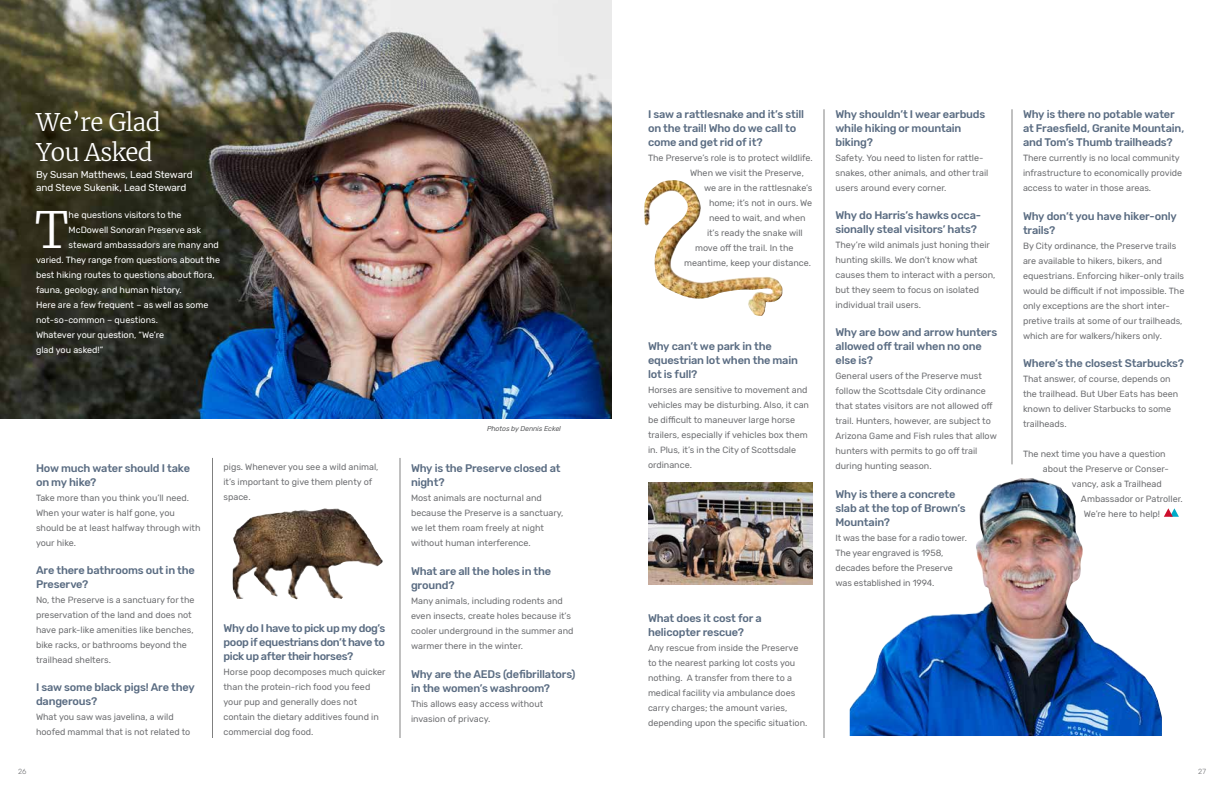
<style>
.page{position:relative;width:1224px;height:792px;background:#fff}
.page>*{position:absolute;margin:0;border:0;box-sizing:border-box;transform-origin:0 0}
.t1{font:300 49.4px "Merriweather";color:#fff}
.t2{font:300 24px/30px "Merriweather";letter-spacing:-.02em;color:#fff}
.t3{font:500 11px/14px "Rubik";letter-spacing:-.015em;color:#5a6c82}
.t4{font:10px/13px "Rubik";letter-spacing:-.01em;color:#fff}
.t5{font:9px/15px "Rubik";color:#6d6e71}
.t6{font:9px "Rubik";color:#fff}
.t7{font:300 7.4px "Rubik";color:#6d6e71}
.t8{font:italic 7px "Rubik";letter-spacing:-.01em;color:#58595b}
</style>
<div class="page">
<hr style="left:824px;top:109px;width:1px;height:629px;background:#000">
<hr style="left:1012px;top:109px;width:1px;height:355px;background:#000">
<hr style="left:400px;top:458px;width:1px;height:280px;background:#000">
<hr style="left:212px;top:458px;width:1px;height:280px;background:#000">
<svg style="left:1164px;top:508px;width:15px;height:9px"></svg>
<img style="left:0;top:0;width:612px;height:418px">
<img style="left:232px;top:508px;width:151px;height:91px">
<img style="left:648px;top:482px;width:165px;height:102px">
<img style="left:644px;top:180px;width:139px;height:136px">
<img style="left:850px;top:478px;width:312px;height:258px">
<h2 class="t2" style="left:36px;top:106px;width:126px">We’re Glad<br>You Asked</h2>
<p class="t4" style="left:36px;top:169px;width:158px">By Susan Matthews, Lead Steward and Steve Sukenik, Lead Steward</p>
<h1 class="t1" style="left:35px;top:196px;width:35px">T</h1>
<p class="t6" style="left:69px;top:210px;width:114px">he questions visitors to the</p>
<p class="t6" style="left:69px;top:225px;width:134px">McDowell Sonoran Preserve ask</p>
<p class="t6" style="left:69px;top:240px;width:152px">steward ambassadors are many and</p>
<p class="t6" style="left:36px;top:255px;width:186px">varied. They range from questions about the</p>
<p class="t6" style="left:36px;top:270px;width:180px">best hiking routes to questions about flora,</p>
<p class="t6" style="left:36px;top:285px;width:147px">fauna, geology, and human history.</p>
<p class="t6" style="left:36px;top:300px;width:174px">Here are a few frequent – as well as some</p>
<p class="t6" style="left:36px;top:315px;width:124px">not-so-common – questions.</p>
<p class="t6" style="left:36px;top:330px;width:130px">Whatever your question, “We’re</p>
<p class="t6" style="left:36px;top:345px;width:69px">glad you asked!”</p>
<p class="t3" style="left:36px;top:461px;width:156px">How much water should I take on my hike?</p>
<p class="t5" style="left:36px;top:490px;width:166px">Take more than you think you’ll need.<br>When your water is half gone, you should be at least halfway through with your hike.</p>
<p class="t3" style="left:36px;top:563px;width:160px">Are there bathrooms out in the<br>Preserve?</p>
<p class="t5" style="left:36px;top:592px;width:160px">No, the Preserve is a sanctuary for the preservation of the land and does not have park-like amenities like benches, bike racks, or bathrooms beyond the trailhead shelters.</p>
<p class="t3" style="left:36px;top:680px;width:160px">I saw some black pigs! Are they dangerous?</p>
<p class="t5" style="left:36px;top:709px;width:156px">What you saw was javelina, a wild hoofed mammal that is not related to</p>
<p class="t5" style="left:223px;top:460px;width:157px">pigs. Whenever you see a wild animal, it’s important to give them plenty of space.</p>
<p class="t3" style="left:224px;top:621px;width:163px;text-align:justify">Why do I have to pick up my dog’s poop if equestrians don’t have to pick up after their horses?</p>
<p class="t5" style="left:224px;top:665px;width:163px">Horse poop decomposes much quicker than the protein-rich food you feed your pup and generally does not contain the dietary additives found in commercial dog food.</p>
<p class="t8" style="left:487px;top:425px;width:75px">Photos by Dennis Eckel</p>
<p class="t3" style="left:411px;top:461px;width:151px">Why is the Preserve closed at night?</p>
<p class="t5" style="left:411px;top:490px;width:154px">Most animals are nocturnal and because the Preserve is a sanctuary, we let them roam freely at night without human interference.</p>
<p class="t3" style="left:411px;top:564px;width:142px">What are all the holes in the ground?</p>
<p class="t5" style="left:411px;top:593px;width:164px">Many animals, including rodents and even insects, create holes because it’s cooler underground in the summer and warmer there in the winter.</p>
<p class="t3" style="left:411px;top:667px;width:166px">Why are the AEDs (defibrillators) in the women’s washroom?</p>
<p class="t5" style="left:411px;top:696px;width:134px">This allows easy access without invasion of privacy.</p>
<p class="t3" style="left:648px;top:107px;width:158px">I saw a rattlesnake and it’s still on the trail! Who do we call to come and get rid of it?</p>
<p class="t5" style="left:648px;top:150px;width:166px">The Preserve’s role is to protect wildlife.</p>
<p class="t5" style="left:690px;top:165px;width:115px">When we visit the Preserve,</p>
<p class="t5" style="left:704px;top:180px;width:110px">we are in the rattlesnake’s</p>
<p class="t5" style="left:709px;top:195px;width:105px">home; it’s not in ours. We</p>
<p class="t5" style="left:709px;top:210px;width:98px">need to wait, and when</p>
<p class="t5" style="left:707px;top:225px;width:97px">it’s ready the snake will</p>
<p class="t5" style="left:695px;top:240px;width:100px">move off the trail. In the</p>
<p class="t5" style="left:684px;top:255px;width:129px">meantime, keep your distance.</p>
<p class="t3" style="left:648px;top:339px;width:151px">Why can’t we park in the equestrian lot when the main lot is full?</p>
<p class="t5" style="left:648px;top:382px;width:163px">Horses are sensitive to movement and vehicles may be disturbing. Also, it can be difficult to maneuver large horse trailers, especially if vehicles box them in. Plus, it’s in the City of Scottsdale ordinance.</p>
<p class="t3" style="left:648px;top:611px;width:115px">What does it cost for a helicopter rescue?</p>
<p class="t5" style="left:648px;top:640px;width:161px">Any rescue from inside the Preserve to the nearest parking lot costs you nothing. A transfer from there to a medical facility via ambulance does carry charges; the amount varies, depending upon the specific situation.</p>
<p class="t3" style="left:836px;top:107px;width:151px">Why shouldn’t I wear earbuds while hiking or mountain biking?</p>
<p class="t5" style="left:836px;top:150px;width:154px">Safety. You need to listen for rattle&shy;snakes, other animals, and other trail users around every corner.</p>
<p class="t3" style="left:836px;top:208px;width:147px">Why do Harris’s hawks occa&shy;sionally steal visitors’ hats?</p>
<p class="t5" style="left:836px;top:237px;width:161px">They’re wild animals just honing their hunting skills. We don’t know what causes them to interact with a person, but they seem to focus on isolated individual trail users.</p>
<p class="t3" style="left:836px;top:325px;width:163px">Why are bow and arrow hunters allowed off trail when no one else is?</p>
<p class="t5" style="left:836px;top:368px;width:163px">General users of the Preserve must follow the Scottsdale City ordinance that states visitors are not allowed off trail. Hunters, however, are subject to Arizona Game and Fish rules that allow hunters with permits to go off trail during hunting season.</p>
<p class="t3" style="left:836px;top:487px;width:132px">Why is there a concrete slab at the top of Brown’s<br>Mountain?</p>
<p class="t5" style="left:836px;top:530px;width:133px">It was the base for a radio tower.<br>The year engraved is 1958, decades before the Preserve was established in 1994.</p>
<p class="t3" style="left:1023px;top:107px;width:163px">Why is there no potable water at Fraesfield, Granite Mountain, and Tom’s Thumb trailheads?</p>
<p class="t5" style="left:1023px;top:150px;width:161px">There currently is no local community infrastructure to economically provide access to water in those areas.</p>
<p class="t3" style="left:1023px;top:209px;width:155px">Why don’t you have hiker-only trails?</p>
<p class="t5" style="left:1023px;top:238px;width:163px">By City ordinance, the Preserve trails are available to hikers, bikers, and equestrians. Enforcing hiker-only trails would be difficult if not impossible. The only exceptions are the short inter&shy;pretive trails at some of our trailheads, which are for walkers/hikers only.</p>
<p class="t3" style="left:1023px;top:356px;width:163px">Where’s the closest Starbucks?</p>
<p class="t5" style="left:1023px;top:371px;width:157px">That answer, of course, depends on the trailhead. But Uber Eats has been known to deliver Starbucks to some trailheads.</p>
<p class="t5" style="left:1023px;top:446px;width:144px">The next time you have a question</p>
<p class="t5" style="left:1043px;top:461px;width:127px">about the Preserve or Conser-</p>
<p class="t5" style="left:1072px;top:476px;width:91px">vancy, ask a Trailhead</p>
<p class="t5" style="left:1081px;top:491px;width:103px">Ambassador or Patroller.</p>
<p class="t5" style="left:1084px;top:506px;width:78px">We’re here to help!</p>
<p class="t7" style="left:18px;top:767px;width:10px">26</p>
<p class="t7" style="left:1198px;top:767px;width:9px">27</p>
</div>
